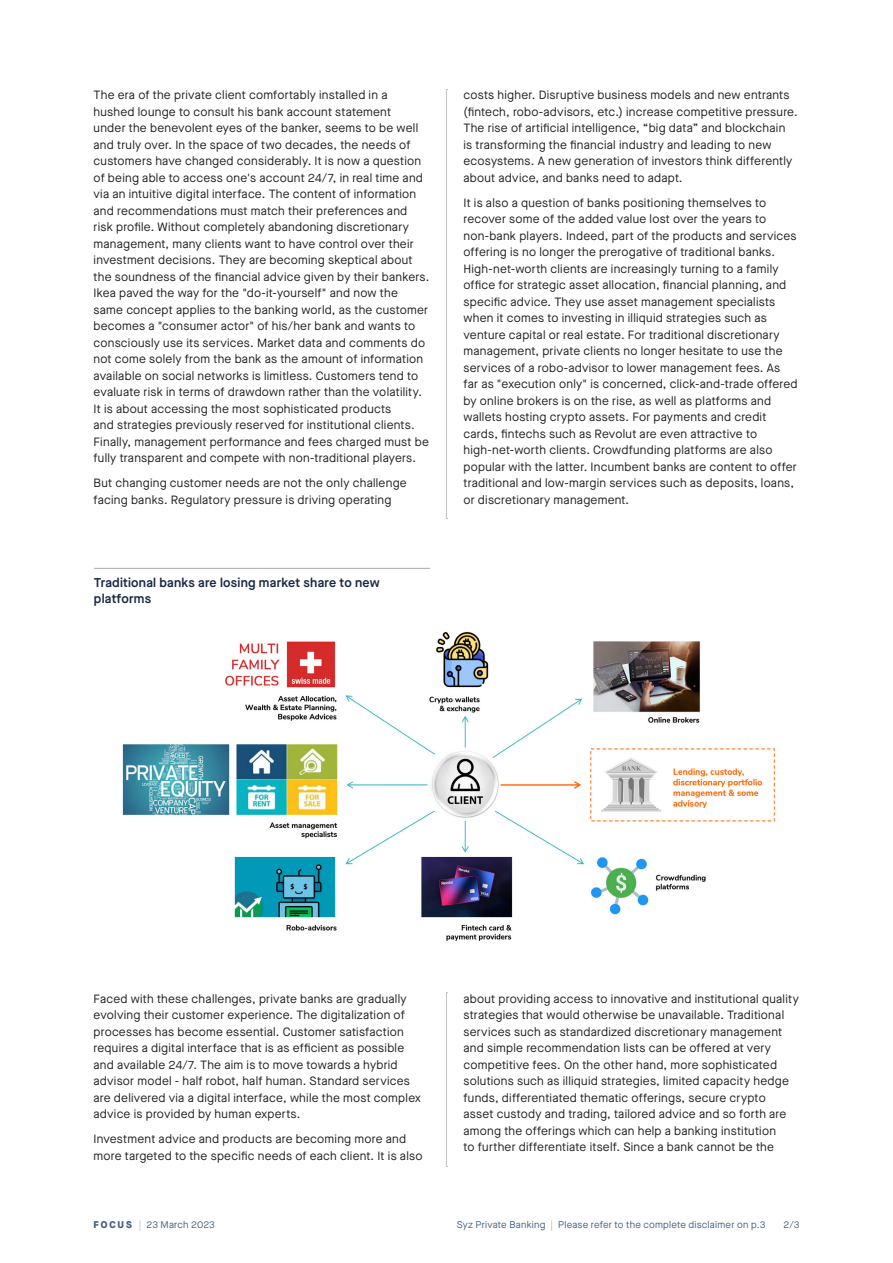
<style>
.page{position:relative;width:893px;height:1263px;background:#fff}
.page>*{position:absolute;margin:0;border:0;box-sizing:border-box;transform-origin:0 0}
.t1{font:600 12.75px/16.5px "Maison Neue";letter-spacing:.015em;color:#192944}
.t2{font:12px/16.5px "Maison Neue";letter-spacing:.02em;color:#231f20}
.t3{font:9.75px "Maison Neue";letter-spacing:.02em;color:#466080}
.s1{font-weight:800}
.s2{color:#a2acbe}
</style>
<div class="page">
<svg style="left:446px;top:89px;width:1px;height:430px"></svg>
<svg style="left:446px;top:992px;width:1px;height:175px"></svg>
<hr style="left:94px;top:568px;width:336px;height:1px;background:#a7a8a9">
<img style="left:122px;top:631px;width:653px;height:310px">
<p class="t2" style="left:94px;top:87px;width:337px">The era of the private client comfortably installed in a hushed lounge to consult his bank account statement<br>under the benevolent eyes of the banker, seems to be well and truly over. In the space of two decades, the needs of customers have changed considerably. It is now a question of being able to access one's account 24/7, in real time and via an intuitive digital interface. The content of information and recommendations must match their preferences and risk profile. Without completely abandoning discretionary management, many clients want to have control over their investment decisions. They are becoming skeptical about the soundness of the financial advice given by their bankers.<br>Ikea paved the way for the "do-it-yourself" and now the same concept applies to the banking world, as the customer becomes a "consumer actor" of his/her bank and wants to consciously use its services. Market data and comments do not come solely from the bank as the amount of information available on social networks is limitless. Customers tend to evaluate risk in terms of drawdown rather than the volatility.<br>It is about accessing the most sophisticated products<br>and strategies previously reserved for institutional clients.<br>Finally, management performance and fees charged must be fully transparent and compete with non-traditional players.</p>
<p class="t2" style="left:94px;top:475px;width:315px">But changing customer needs are not the only challenge facing banks. Regulatory pressure is driving operating</p>
<p class="t1" style="left:94px;top:574px;width:287px">Traditional banks are losing market share to new platforms</p>
<p class="t2" style="left:463px;top:87px;width:336px">costs higher. Disruptive business models and new entrants (fintech, robo-advisors, etc.) increase competitive pressure.<br>The rise of artificial intelligence, “big data” and blockchain<br>is transforming the financial industry and leading to new ecosystems. A new generation of investors think differently about advice, and banks need to adapt.</p>
<p class="t2" style="left:463px;top:194px;width:336px">It is also a question of banks positioning themselves to recover some of the added value lost over the years to non-bank players. Indeed, part of the products and services offering is no longer the prerogative of traditional banks.<br>High-net-worth clients are increasingly turning to a family office for strategic asset allocation, financial planning, and specific advice. They use asset management specialists when it comes to investing in illiquid strategies such as venture capital or real estate. For traditional discretionary management, private clients no longer hesitate to use the services of a robo-advisor to lower management fees. As far as "execution only" is concerned, click-and-trade offered by online brokers is on the rise, as well as platforms and wallets hosting crypto assets. For payments and credit cards, fintechs such as Revolut are even attractive to high-net-worth clients. Crowdfunding platforms are also popular with the latter. Incumbent banks are content to offer traditional and low-margin services such as deposits, loans, or discretionary management.</p>
<p class="t2" style="left:94px;top:990px;width:329px">Faced with these challenges, private banks are gradually evolving their customer experience. The digitalization of processes has become essential. Customer satisfaction requires a digital interface that is as efficient as possible and available 24/7. The aim is to move towards a hybrid advisor model - half robot, half human. Standard services are delivered via a digital interface, while the most complex advice is provided by human experts.</p>
<p class="t2" style="left:94px;top:1131px;width:330px">Investment advice and products are becoming more and more targeted to the specific needs of each client. It is also</p>
<p class="t2" style="left:463px;top:990px;width:337px">about providing access to innovative and institutional quality strategies that would otherwise be unavailable. Traditional services such as standardized discretionary management and simple recommendation lists can be offered at very competitive fees. On the other hand, more sophisticated solutions such as illiquid strategies, limited capacity hedge funds, differentiated thematic offerings, secure crypto<br>asset custody and trading, tailored advice and so forth are among the offerings which can help a banking institution<br>to further differentiate itself. Since a bank cannot be the</p>
<p class="t3" style="left:94px;top:1218px;width:123px"><span class="s1">F O C U S</span> <span class="s2">|</span> 23 March 2023</p>
<p class="t3" style="left:457px;top:1218px;width:310px">Syz Private Banking <span class="s2">|</span> Please refer to the complete disclaimer on p.3</p>
<p class="t3" style="left:783px;top:1218px;width:17px">2/3</p>
</div>
